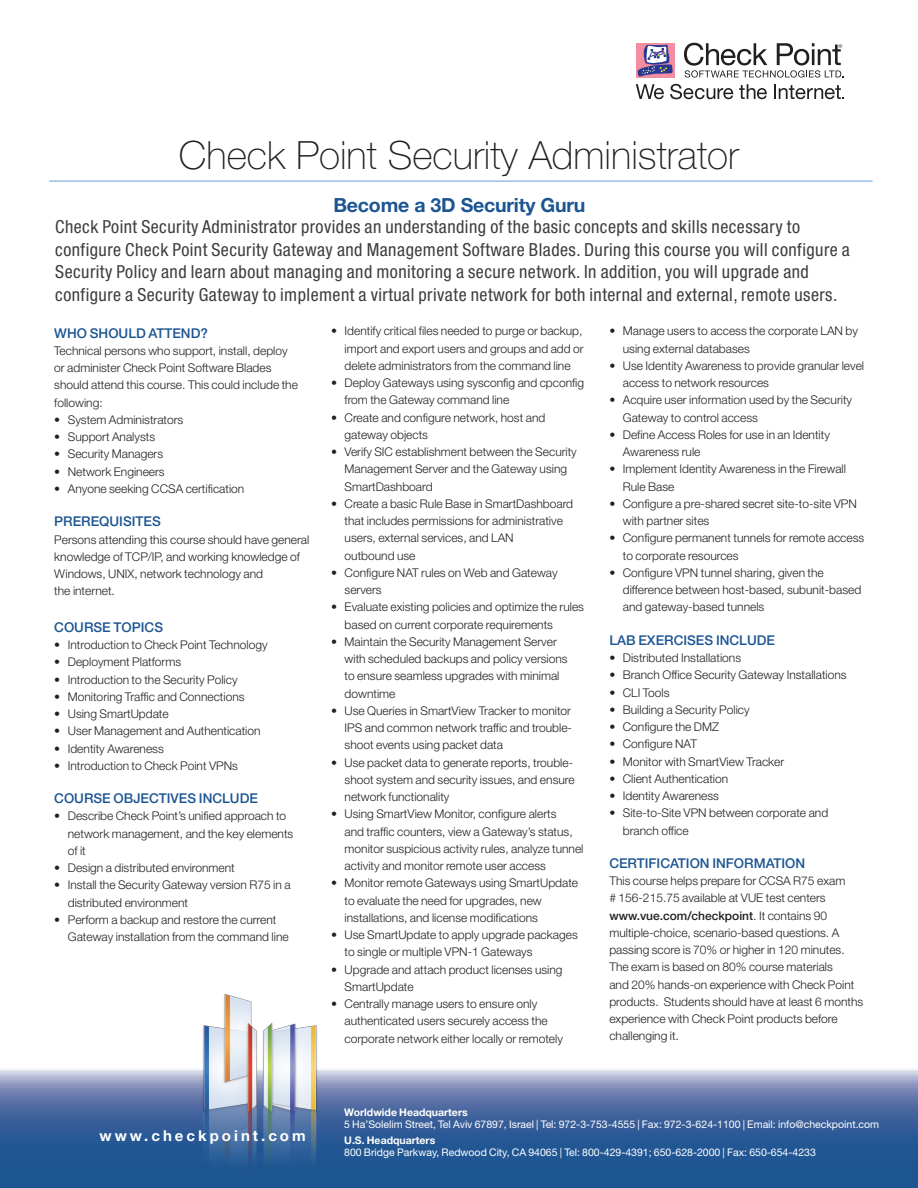
<style>
.page{position:relative;width:918px;height:1188px;background:#fff}
.page>*{position:absolute;margin:0;border:0;box-sizing:border-box;transform-origin:0 0}
.t1{font:100 39px "Helvetica Neue";color:#231f20}
.Default{font:700 19.5px "Helvetica Neue";letter-spacing:-.01em;color:#1d5592}
.Body{font:condensed 18px/22.5px "Helvetica Neue";letter-spacing:.025em;color:#3e3e3f}
.t2{font:700 15px "Helvetica Neue";letter-spacing:.2em;color:#fff}
.Bulleted_text{font:500 13.5px "Helvetica Neue";color:#1d5592}
.Subhead_1{font:500 13.5px "Helvetica Neue";color:#1d5592}
.Bulleted_text-2{font:300 12px/17.2px "Helvetica Neue";color:#231f20}
.Body_text{font:300 12px/17.2px "Helvetica Neue";color:#231f20}
.headquarters_address{font:10.5px "Helvetica Neue";color:#fff}
.address_header{font:700 10.5px "Helvetica Neue";color:#fff}
.s1{font-weight:500}
</style>
<div class="page">
<svg style="left:0;top:1068px;width:918px;height:120px;background:#496ea2"></svg>
<hr style="left:49px;top:180px;width:824px;height:2px;background:#97bfe6">
<img style="left:202px;top:994px;width:117px;height:178px">
<div style="left:636px;top:43px;width:39px;height:34px;background:#f48da0"></div>
<svg style="left:637px;top:45px;width:36px;height:32px"></svg>
<svg style="left:636px;top:84px;width:28px;height:15px"></svg>
<svg style="left:670px;top:84px;width:63px;height:15px"></svg>
<svg style="left:739px;top:84px;width:28px;height:15px"></svg>
<svg style="left:774px;top:84px;width:70px;height:15px"></svg>
<svg style="left:684px;top:43px;width:159px;height:35px"></svg>
<p class="t1" style="left:179px;top:133px;width:562px">Check Point Security Administrator</p>
<p class="Default" style="left:333px;top:193px;width:254px">Become a 3D Security Guru</p>
<p class="Body" style="left:55px;top:215px;width:796px">Check Point Security Administrator provides an understanding of the basic concepts and skills necessary to configure Check Point Security Gateway and Management Software Blades. During this course you will configure a Security Policy and learn about managing and monitoring a secure network. In addition, you will upgrade and configure a Security Gateway to implement a virtual private network for both internal and external, remote users.</p>
<p class="Subhead_1" style="left:54px;top:325px;width:155px">WHO SHOULD ATTEND?</p>
<p class="Body_text" style="left:54px;top:342px;width:245px">Technical persons who support, install, deploy or administer Check Point Software Blades should attend this course. This could include the following:</p>
<p class="Bulleted_text-2" style="left:54px;top:411px;width:131px">• System Administrators</p>
<p class="Bulleted_text-2" style="left:54px;top:428px;width:102px">• Support Analysts</p>
<p class="Bulleted_text-2" style="left:54px;top:445px;width:110px">• Security Managers</p>
<p class="Bulleted_text-2" style="left:54px;top:463px;width:112px">• Network Engineers</p>
<p class="Bulleted_text-2" style="left:54px;top:480px;width:192px">• Anyone seeking CCSA certification</p>
<p class="Bulleted_text" style="left:54px;top:513px;width:108px">PREREQUISITES</p>
<p class="Body_text" style="left:54px;top:530px;width:257px">Persons attending this course should have general knowledge of TCP/IP, and working knowledge of Windows, UNIX, network technology and<br>the internet.</p>
<p class="Subhead_1" style="left:54px;top:619px;width:110px">COURSE TOPICS</p>
<p class="Bulleted_text-2" style="left:54px;top:636px;width:215px">• Introduction to Check Point Technology</p>
<p class="Bulleted_text-2" style="left:54px;top:653px;width:128px">• Deployment Platforms</p>
<p class="Bulleted_text-2" style="left:54px;top:670px;width:185px">• Introduction to the Security Policy</p>
<p class="Bulleted_text-2" style="left:54px;top:688px;width:192px">• Monitoring Traffic and Connections</p>
<p class="Bulleted_text-2" style="left:54px;top:705px;width:116px">• Using SmartUpdate</p>
<p class="Bulleted_text-2" style="left:54px;top:722px;width:208px">• User Management and Authentication</p>
<p class="Bulleted_text-2" style="left:54px;top:739px;width:111px">• Identity Awareness</p>
<p class="Bulleted_text-2" style="left:54px;top:757px;width:185px">• Introduction to Check Point VPNs</p>
<p class="Bulleted_text" style="left:54px;top:790px;width:205px">COURSE OBJECTIVES INCLUDE</p>
<p class="Bulleted_text-2" style="left:68px;top:807px;width:227px;text-indent:-14px">• Describe Check Point’s unified approach to network management, and the key elements of it</p>
<p class="Bulleted_text-2" style="left:54px;top:859px;width:182px">• Design a distributed environment</p>
<p class="Bulleted_text-2" style="left:68px;top:876px;width:224px;text-indent:-14px">• Install the Security Gateway version R75 in a distributed environment</p>
<p class="Bulleted_text-2" style="left:68px;top:911px;width:222px;text-indent:-14px">• Perform a backup and restore the current<br>Gateway installation from the command line</p>
<p class="Bulleted_text-2" style="left:345px;top:322px;width:241px;text-align:justify;text-indent:-14px">• Identify critical files needed to purge or backup, import and export users and groups and add or delete administrators from the command line</p>
<p class="Bulleted_text-2" style="left:345px;top:374px;width:241px;text-indent:-14px">• Deploy Gateways using sysconfig and cpconfig from the Gateway command line</p>
<p class="Bulleted_text-2" style="left:345px;top:409px;width:202px;text-indent:-14px">• Create and configure network, host and gateway objects</p>
<p class="Bulleted_text-2" style="left:345px;top:443px;width:234px;text-indent:-14px">• Verify SIC establishment between the Security<br>Management Server and the Gateway using<br>SmartDashboard</p>
<p class="Bulleted_text-2" style="left:345px;top:495px;width:230px;text-indent:-14px">• Create a basic Rule Base in SmartDashboard that includes permissions for administrative users, external services, and LAN<br>outbound use</p>
<p class="Bulleted_text-2" style="left:345px;top:564px;width:215px;text-indent:-14px">• Configure NAT rules on Web and Gateway servers</p>
<p class="Bulleted_text-2" style="left:345px;top:598px;width:241px;text-indent:-14px">• Evaluate existing policies and optimize the rules based on current corporate requirements</p>
<p class="Bulleted_text-2" style="left:345px;top:633px;width:225px;text-indent:-14px">• Maintain the Security Management Server with scheduled backups and policy versions to ensure seamless upgrades with minimal downtime</p>
<p class="Bulleted_text-2" style="left:345px;top:702px;width:229px;text-align:justify;text-indent:-14px">• Use Queries in SmartView Tracker to monitor IPS and common network traffic and trouble&shy;shoot events using packet data</p>
<p class="Bulleted_text-2" style="left:345px;top:754px;width:232px;text-indent:-14px">• Use packet data to generate reports, trouble&shy;shoot system and security issues, and ensure network functionality</p>
<p class="Bulleted_text-2" style="left:345px;top:805px;width:240px;text-indent:-14px">• Using SmartView Monitor, configure alerts<br>and traffic counters, view a Gateway’s status, monitor suspicious activity rules, analyze tunnel activity and monitor remote user access</p>
<p class="Bulleted_text-2" style="left:345px;top:874px;width:235px;text-indent:-14px">• Monitor remote Gateways using SmartUpdate to evaluate the need for upgrades, new installations, and license modifications</p>
<p class="Bulleted_text-2" style="left:345px;top:926px;width:235px;text-indent:-14px">• Use SmartUpdate to apply upgrade packages to single or multiple VPN-1 Gateways</p>
<p class="Bulleted_text-2" style="left:345px;top:961px;width:220px;text-indent:-14px">• Upgrade and attach product licenses using<br>SmartUpdate</p>
<p class="Bulleted_text-2" style="left:345px;top:995px;width:220px;text-indent:-14px">• Centrally manage users to ensure only authenticated users securely access the corporate network either locally or remotely</p>
<p class="Bulleted_text-2" style="left:623px;top:322px;width:237px;text-indent:-14px">• Manage users to access the corporate LAN by using external databases</p>
<p class="Bulleted_text-2" style="left:623px;top:357px;width:243px;text-indent:-14px">• Use Identity Awareness to provide granular level access to network resources</p>
<p class="Bulleted_text-2" style="left:623px;top:391px;width:231px;text-indent:-14px">• Acquire user information used by the Security<br>Gateway to control access</p>
<p class="Bulleted_text-2" style="left:623px;top:426px;width:209px;text-indent:-14px">• Define Access Roles for use in an Identity<br>Awareness rule</p>
<p class="Bulleted_text-2" style="left:623px;top:460px;width:225px;text-indent:-14px">• Implement Identity Awareness in the Firewall<br>Rule Base</p>
<p class="Bulleted_text-2" style="left:623px;top:495px;width:236px;text-indent:-14px">• Configure a pre-shared secret site-to-site VPN with partner sites</p>
<p class="Bulleted_text-2" style="left:623px;top:529px;width:243px;text-indent:-14px">• Configure permanent tunnels for remote access to corporate resources</p>
<p class="Bulleted_text-2" style="left:623px;top:564px;width:240px;text-indent:-14px">• Configure VPN tunnel sharing, given the difference between host-based, subunit-based and gateway-based tunnels</p>
<p class="Bulleted_text" style="left:609px;top:632px;width:167px">LAB EXERCISES INCLUDE</p>
<p class="Bulleted_text-2" style="left:609px;top:649px;width:133px">• Distributed Installations</p>
<p class="Bulleted_text-2" style="left:609px;top:666px;width:239px">• Branch Office Security Gateway Installations</p>
<p class="Bulleted_text-2" style="left:609px;top:683px;width:62px">• CLI Tools</p>
<p class="Bulleted_text-2" style="left:609px;top:701px;width:142px">• Building a Security Policy</p>
<p class="Bulleted_text-2" style="left:609px;top:718px;width:111px">• Configure the DMZ</p>
<p class="Bulleted_text-2" style="left:609px;top:735px;width:89px">• Configure NAT</p>
<p class="Bulleted_text-2" style="left:609px;top:752px;width:176px">• Monitor with SmartView Tracker</p>
<p class="Bulleted_text-2" style="left:609px;top:770px;width:120px">• Client Authentication</p>
<p class="Bulleted_text-2" style="left:609px;top:787px;width:111px">• Identity Awareness</p>
<p class="Bulleted_text-2" style="left:623px;top:804px;width:207px;text-indent:-14px">• Site-to-Site VPN between corporate and branch office</p>
<p class="Bulleted_text" style="left:609px;top:855px;width:197px">CERTIFICATION INFORMATION</p>
<p class="Body_text" style="left:609px;top:872px;width:255px">This course helps prepare for CCSA R75 exam<br># 156-215.75 available at VUE test centers <span class="s1">www.vue.com/checkpoint</span>. It contains 90 multiple-choice, scenario-based questions. A passing score is 70% or higher in 120 minutes.<br>The exam is based on 80% course materials<br>and 20% hands-on experience with Check Point products. Students should have at least 6 months experience with Check Point products before challenging it.</p>
<p class="t2" style="left:100px;top:1127px;width:208px">www.checkpoint.com</p>
<p class="address_header" style="left:344px;top:1106px;width:125px">Worldwide Headquarters</p>
<p class="headquarters_address" style="left:344px;top:1118px;width:537px">5 Ha’Solelim Street, Tel Aviv 67897, Israel | Tel: 972-3-753-4555 | Fax: 972-3-624-1100 | Email: info@checkpoint.com</p>
<p class="address_header" style="left:344px;top:1133px;width:93px">U.S. Headquarters</p>
<p class="headquarters_address" style="left:344px;top:1146px;width:473px">800 Bridge Parkway, Redwood City, CA 94065 | Tel: 800-429-4391; 650-628-2000 | Fax: 650-654-4233</p>
</div>
